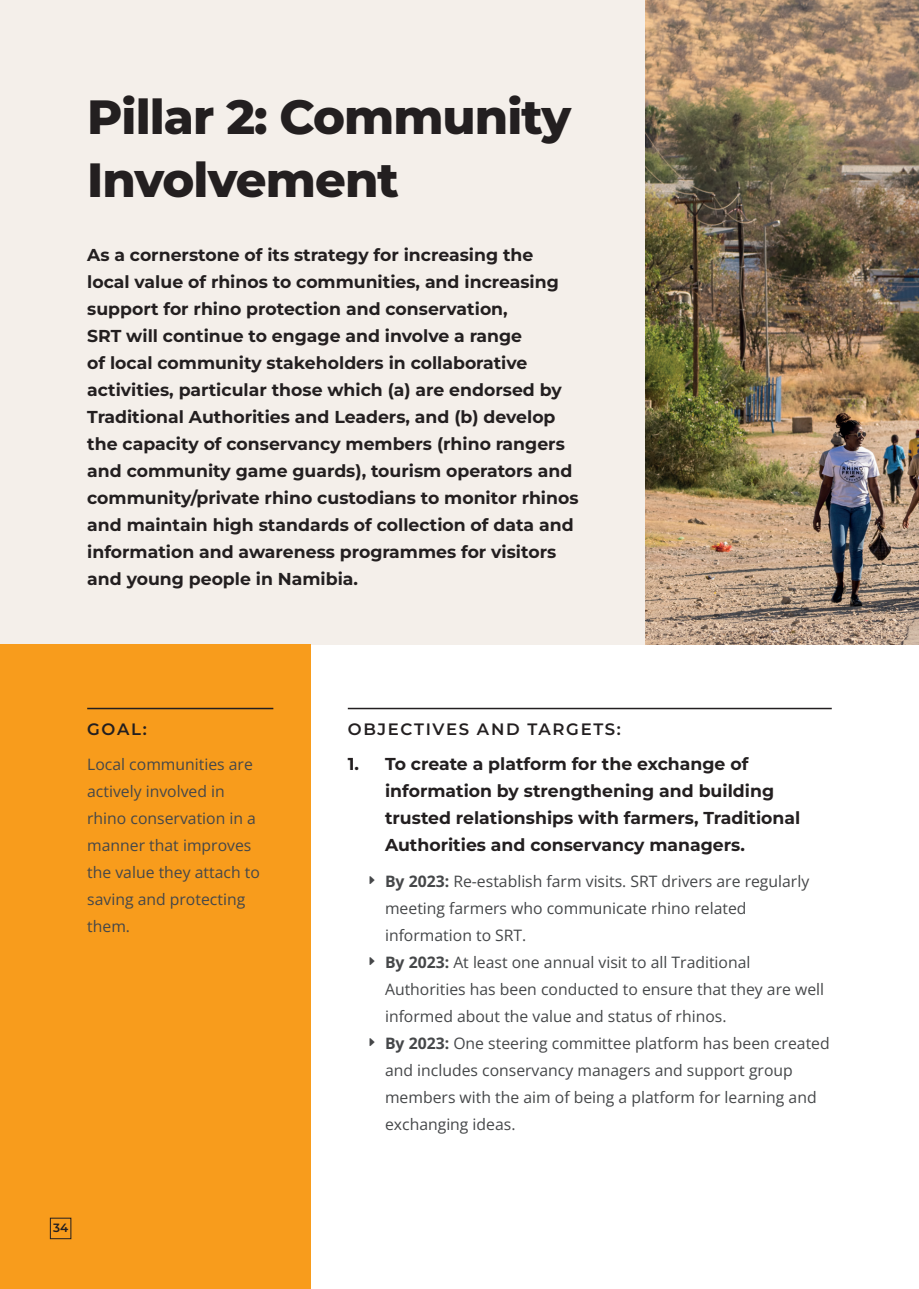
<style>
.page{position:relative;width:919px;height:1289px;background:#fff}
.page>*{position:absolute;margin:0;border:0;box-sizing:border-box;transform-origin:0 0}
.t1{font:800 48px/63px "Montserrat";letter-spacing:-.02em;color:#231f20}
.t2{font:700 17.25px/27px "Montserrat";color:#231f20}
.t3{font:600 16.5px "Montserrat";letter-spacing:.1em;color:#231f20}
.t4{font:15.75px/27px "Open Sans";color:#454749}
.t5{font:600 12px "Montserrat";color:#231f20}
.s1{font-weight:700}
</style>
<div class="page">
<div style="left:0;top:0;width:645px;height:644px;background:#f4efea"></div>
<div style="left:0;top:644px;width:310px;height:644px;background:#f89c1c"></div>
<hr style="left:348px;top:707px;width:483px;height:2px;background:#231f20">
<hr style="left:87px;top:707px;width:186px;height:2px;background:#231f20">
<img style="left:645px;top:0;width:273px;height:644px">
<h1 class="t1" style="left:87px;top:84px;width:485px">Pillar 2: Community<br>Involvement</h1>
<p class="t2" style="left:87px;top:241px;width:493px">As a cornerstone of its strategy for increasing the local value of rhinos to communities, and increasing support for rhino protection and conservation,<br>SRT will continue to engage and involve a range<br>of local community stakeholders in collaborative activities, particular those which (a) are endorsed by Traditional Authorities and Leaders, and (b) develop the capacity of conservancy members (rhino rangers and community game guards), tourism operators and community/private rhino custodians to monitor rhinos and maintain high standards of collection of data and information and awareness programmes for visitors and young people in Namibia.</p>
<p class="t3" style="left:87px;top:718px;width:61px">GOAL:</p>
<p class="t4" style="left:87px;top:750px;width:174px">Local communities are actively involved in rhino conservation in a manner that improves the value they attach to saving and protecting them.</p>
<p class="t5" style="left:53px;top:1219px;width:17px">34</p>
<p class="t3" style="left:348px;top:718px;width:274px">OBJECTIVES AND TARGETS:</p>
<p class="t2" style="left:385px;top:750px;width:417px;text-indent:-37px">1. To create a platform for the exchange of information by strengthening and building trusted relationships with farmers, Traditional Authorities and conservancy managers.</p>
<p class="t4" style="left:385px;top:867px;width:446px"><span class="s1">By 2023:</span> Re-establish farm visits. SRT drivers are regularly meeting farmers who communicate rhino related information to SRT.<br><span class="s1">By 2023:</span> At least one annual visit to all Traditional Authorities has been conducted to ensure that they are well informed about the value and status of rhinos.<br><span class="s1">By 2023:</span> One steering committee platform has been created and includes conservancy managers and support group members with the aim of being a platform for learning and exchanging ideas.</p>
</div>
